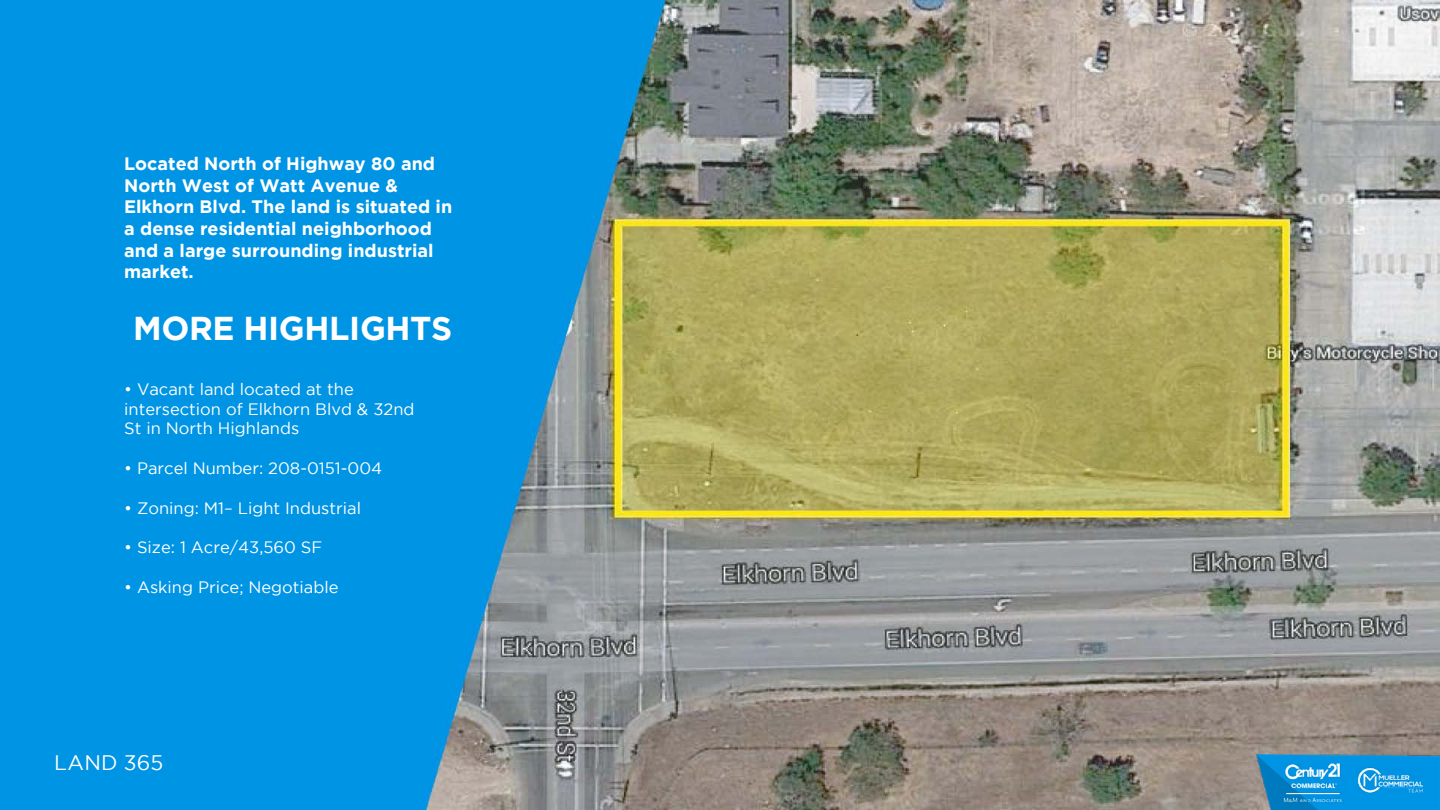
<style>
.page{position:relative;width:1440px;height:810px;background:#fff}
.page>*{position:absolute;margin:0;border:0;box-sizing:border-box;transform-origin:0 0}
.t1{font:700 33px "Gotham";letter-spacing:-.01em;color:#fff}
.t2{font:21px "Gotham";letter-spacing:.015em;color:#fff}
.t3{font:700 18px/21.6px "Gotham";color:#fff}
.t4{font:16.5px/19.8px "Gotham";color:#fff}
</style>
<div class="page">
<img style="left:0;top:0;width:1439px;height:810px">
<img style="left:1255px;top:755px;width:184px;height:55px">
<img style="left:1278px;top:763px;width:67px;height:41px">
<img style="left:1356px;top:767px;width:67px;height:26px">
<p class="t3" style="left:124px;top:153px;width:329px">Located North of Highway 80 and<br>North West of Watt Avenue &amp;<br>Elkhorn Blvd. The land is situated in a dense residential neighborhood and a large surrounding industrial market.</p>
<h1 class="t1" style="left:133px;top:309px;width:321px">MORE HIGHLIGHTS</h1>
<p class="t4" style="left:124px;top:379px;width:292px">• Vacant land located at the intersection of Elkhorn Blvd &amp; 32nd<br>St in North Highlands</p>
<p class="t4" style="left:124px;top:458px;width:259px">• Parcel Number: 208-0151-004</p>
<p class="t4" style="left:124px;top:498px;width:238px">• Zoning: M1– Light Industrial</p>
<p class="t4" style="left:124px;top:537px;width:200px">• Size: 1 Acre/43,560 SF</p>
<p class="t4" style="left:124px;top:577px;width:216px">• Asking Price; Negotiable</p>
<p class="t2" style="left:54px;top:751px;width:111px">LAND 365</p>
</div>
